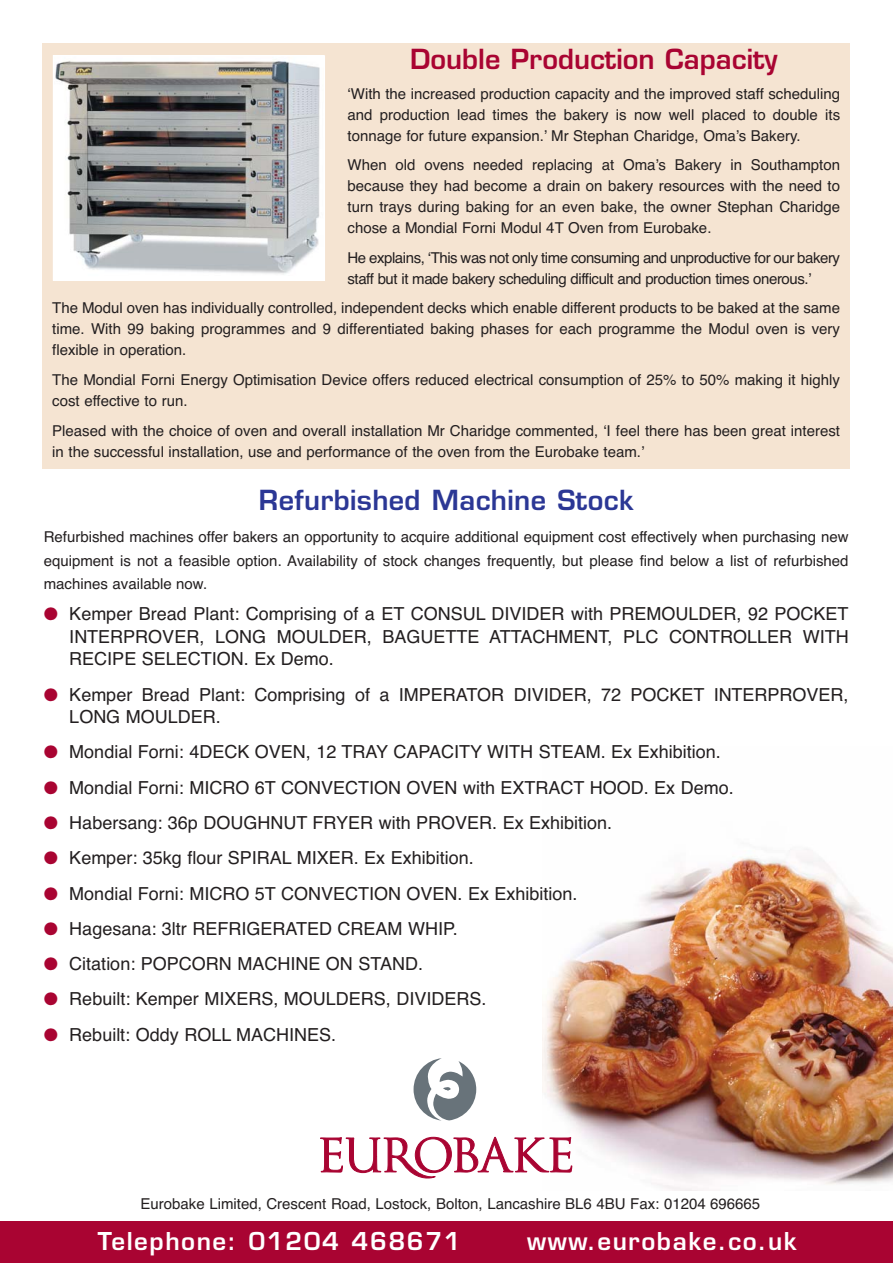
<style>
.page{position:relative;width:893px;height:1263px;background:#fff}
.page>*{position:absolute;margin:0;border:0;box-sizing:border-box;transform-origin:0 0}
.t1{font:600 27px "Eurostile";color:#a90432}
.t2{font:600 27px "Eurostile";letter-spacing:.015em;color:#2b3795}
.t3{font:600 24px "Eurostile";letter-spacing:.065em;color:#fff}
.t4{font:18px/22.5px "Helvetica";color:#231f20;text-align:justify}
.t5{font:15px/21px "Helvetica";color:#231f20;text-align:justify}
.t6{font:15px/21px "Helvetica";letter-spacing:-.03em;color:#231f20}
.s1{color:#a90432}
</style>
<div class="page">
<div style="left:0;top:1221px;width:893px;height:42px;background:#a90432"></div>
<img style="left:542px;top:849px;width:351px;height:341px">
<svg style="left:413px;top:1058px;width:63px;height:62px"></svg>
<svg style="left:320px;top:1137px;width:252px;height:44px"></svg>
<div style="left:42px;top:43px;width:808px;height:425px;background:#f5e4d2"></div>
<img style="left:55px;top:57px;width:268px;height:222px">
<div style="left:53px;top:55px;width:272px;height:226px;border:1px solid #fff"></div>
<h1 class="t1" style="left:410px;top:49px;width:369px">Double Production Capacity</h1>
<p class="t5" style="left:348px;top:85px;width:494px">‘With the increased production capacity and the improved staff scheduling and production lead times the bakery is now well placed to double its tonnage for future expansion.’ Mr Stephan Charidge, Oma’s Bakery.</p>
<p class="t5" style="left:348px;top:156px;width:494px">When old ovens needed replacing at Oma’s Bakery in Southampton because they had become a drain on bakery resources with the need to turn trays during baking for an even bake, the owner Stephan Charidge chose a Mondial Forni Modul 4T Oven from Eurobake.</p>
<p class="t6" style="left:348px;top:249px;width:494px">He explains, ‘This was not only time consuming and unproductive for our bakery staff but it made bakery scheduling difficult and production times onerous.’</p>
<p class="t5" style="left:52px;top:299px;width:789px">The Modul oven has individually controlled, independent decks which enable different products to be baked at the same time. With 99 baking programmes and 9 differentiated baking phases for each programme the Modul oven is very flexible in operation.</p>
<p class="t5" style="left:52px;top:371px;width:789px">The Mondial Forni Energy Optimisation Device offers reduced electrical consumption of 25% to 50% making it highly cost effective to run.</p>
<p class="t5" style="left:52px;top:421px;width:789px">Pleased with the choice of oven and overall installation Mr Charidge commented, ‘I feel there has been great interest in the successful installation, use and performance of the oven from the Eurobake team.’</p>
<h1 class="t2" style="left:259px;top:490px;width:376px">Refurbished Machine Stock</h1>
<p class="t5" style="left:44px;top:527px;width:806px;line-height:23.5px">Refurbished machines offer bakers an opportunity to acquire additional equipment cost effectively when purchasing new equipment is not a feasible option. Availability of stock changes frequently, but please find below a list of refurbished machines available now.</p>
<p class="t4" style="left:69px;top:605px;width:781px;text-indent:-26px"><span class="s1">●</span> Kemper Bread Plant: Comprising of a ET CONSUL DIVIDER with PREMOULDER, 92 POCKET INTERPROVER, LONG MOULDER, BAGUETTE ATTACHMENT, PLC CONTROLLER WITH RECIPE SELECTION. Ex Demo.</p>
<p class="t4" style="left:69px;top:685px;width:781px;text-indent:-26px"><span class="s1">●</span> Kemper Bread Plant: Comprising of a IMPERATOR DIVIDER, 72 POCKET INTERPROVER,<br>LONG MOULDER.</p>
<p class="t4" style="left:44px;top:743px;width:678px"><span class="s1">●</span> Mondial Forni: 4DECK OVEN, 12 TRAY CAPACITY WITH STEAM. Ex Exhibition.</p>
<p class="t4" style="left:44px;top:778px;width:691px"><span class="s1">●</span> Mondial Forni: MICRO 6T CONVECTION OVEN with EXTRACT HOOD. Ex Demo.</p>
<p class="t4" style="left:44px;top:813px;width:570px"><span class="s1">●</span> Habersang: 36p DOUGHNUT FRYER with PROVER. Ex Exhibition.</p>
<p class="t4" style="left:44px;top:848px;width:431px"><span class="s1">●</span> Kemper: 35kg flour SPIRAL MIXER. Ex Exhibition.</p>
<p class="t4" style="left:44px;top:884px;width:535px"><span class="s1">●</span> Mondial Forni: MICRO 5T CONVECTION OVEN. Ex Exhibition.</p>
<p class="t4" style="left:44px;top:919px;width:415px"><span class="s1">●</span> Hagesana: 3ltr REFRIGERATED CREAM WHIP.</p>
<p class="t4" style="left:44px;top:954px;width:381px"><span class="s1">●</span> Citation: POPCORN MACHINE ON STAND.</p>
<p class="t4" style="left:44px;top:989px;width:444px"><span class="s1">●</span> Rebuilt: Kemper MIXERS, MOULDERS, DIVIDERS.</p>
<p class="t4" style="left:44px;top:1025px;width:294px"><span class="s1">●</span> Rebuilt: Oddy ROLL MACHINES.</p>
<p class="t5" style="left:141px;top:1194px;width:621px">Eurobake Limited, Crescent Road, Lostock, Bolton, Lancashire BL6 4BU Fax: 01204 696665</p>
<h2 class="t3" style="left:98px;top:1231px;width:364px">Telephone: 01204 468671</h2>
<h2 class="t3" style="left:527px;top:1231px;width:271px">www.eurobake.co.uk</h2>
</div>
